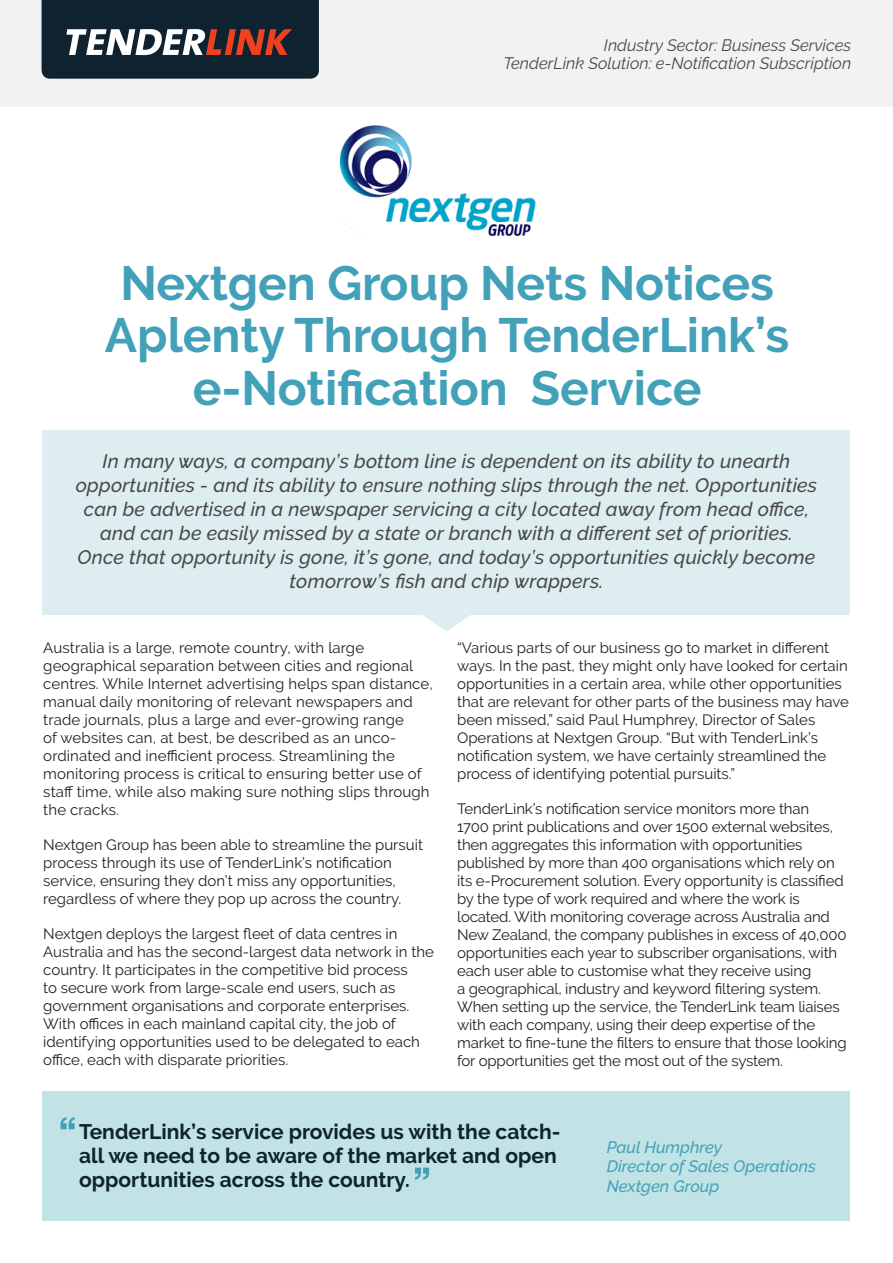
<style>
.page{position:relative;width:893px;height:1263px;background:#fff}
.page>*{position:absolute;margin:0;border:0;box-sizing:border-box;transform-origin:0 0}
.Heading{font:700 48px/52.5px "Raleway";color:#42a1b9;text-align:center}
.Pullquote{font:700 21px/24px "Raleway";color:#0f2230}
.Highlight{font:italic 500 19.5px/24px "Raleway";letter-spacing:.01em;color:#48484a;text-align:center}
.t1{font:italic 16.5px "Raleway";color:#48484a}
.Quoter_name{font:italic 500 16.5px "Raleway";color:#42a1b9}
.t2{font:15px/18px "Raleway";color:#231f20}
</style>
<div class="page">
<div style="left:0;top:0;width:893px;height:106px;background:#f2f2f2"></div>
<svg style="left:42px;top:0;width:277px;height:79px;background:#323943"></svg>
<div style="left:43px;top:430px;width:807px;height:185px;background:#ddedf0"></div>
<div style="left:43px;top:1091px;width:807px;height:129px;background:#c1e3e5"></div>
<svg style="left:422px;top:615px;width:49px;height:16px"></svg>
<svg style="left:60px;top:1117px;width:15px;height:12px"></svg>
<svg style="left:415px;top:1167px;width:14px;height:13px"></svg>
<img style="left:339px;top:125px;width:197px;height:112px">
<p class="t1" style="left:604px;top:35px;width:249px">Industry Sector: Business Services</p>
<p class="t1" style="left:503px;top:53px;width:349px">TenderLink Solution: e-Notification Subscription</p>
<p class="Heading" style="left:105px;top:257px;width:686px">Nextgen Group Nets Notices<br>Aplenty Through TenderLink’s e-Notification Service</p>
<p class="Highlight" style="left:76px;top:449px;width:743px">In many ways, a company’s bottom line is dependent on its ability to unearth opportunities - and its ability to ensure nothing slips through the net. Opportunities can be advertised in a newspaper servicing a city located away from head office, and can be easily missed by a state or branch with a different set of priorities.<br>Once that opportunity is gone, it’s gone, and today’s opportunities quickly become tomorrow’s fish and chip wrappers.</p>
<p class="t2" style="left:43px;top:638px;width:391px">Australia is a large, remote country, with large geographical separation between cities and regional centres. While Internet advertising helps span distance, manual daily monitoring of relevant newspapers and trade journals, plus a large and ever-growing range<br>of websites can, at best, be described as an unco&shy;ordinated and inefficient process. Streamlining the monitoring process is critical to ensuring better use of staff time, while also making sure nothing slips through the cracks.</p>
<p class="t2" style="left:43px;top:835px;width:381px">Nextgen Group has been able to streamline the pursuit process through its use of TenderLink’s notification service, ensuring they don’t miss any opportunities, regardless of where they pop up across the country.</p>
<p class="t2" style="left:43px;top:924px;width:392px">Nextgen deploys the largest fleet of data centres in Australia and has the second-largest data network in the country. It participates in the competitive bid process<br>to secure work from large-scale end users, such as government organisations and corporate enterprises.<br>With offices in each mainland capital city, the job of identifying opportunities used to be delegated to each office, each with disparate priorities.</p>
<p class="t2" style="left:457px;top:638px;width:393px">“Various parts of our business go to market in different ways. In the past, they might only have looked for certain opportunities in a certain area, while other opportunities that are relevant for other parts of the business may have been missed,” said Paul Humphrey, Director of Sales Operations at Nextgen Group. “But with TenderLink’s notification system, we have certainly streamlined the process of identifying potential pursuits.”</p>
<p class="t2" style="left:457px;top:799px;width:391px">TenderLink’s notification service monitors more than<br>1700 print publications and over 1500 external websites, then aggregates this information with opportunities published by more than 400 organisations which rely on its e-Procurement solution. Every opportunity is classified by the type of work required and where the work is located. With monitoring coverage across Australia and New Zealand, the company publishes in excess of 40,000 opportunities each year to subscriber organisations, with each user able to customise what they receive using<br>a geographical, industry and keyword filtering system.<br>When setting up the service, the TenderLink team liaises with each company, using their deep expertise of the market to fine-tune the filters to ensure that those looking for opportunities get the most out of the system.</p>
<p class="Pullquote" style="left:79px;top:1120px;width:483px">TenderLink’s service provides us with the catch&shy;all we need to be aware of the market and open opportunities across the country.</p>
<p class="Quoter_name" style="left:607px;top:1137px;width:117px">Paul Humphrey</p>
<p class="Quoter_name" style="left:607px;top:1157px;width:211px">Director of Sales Operations</p>
<p class="Quoter_name" style="left:607px;top:1176px;width:114px">Nextgen Group</p>
</div>
